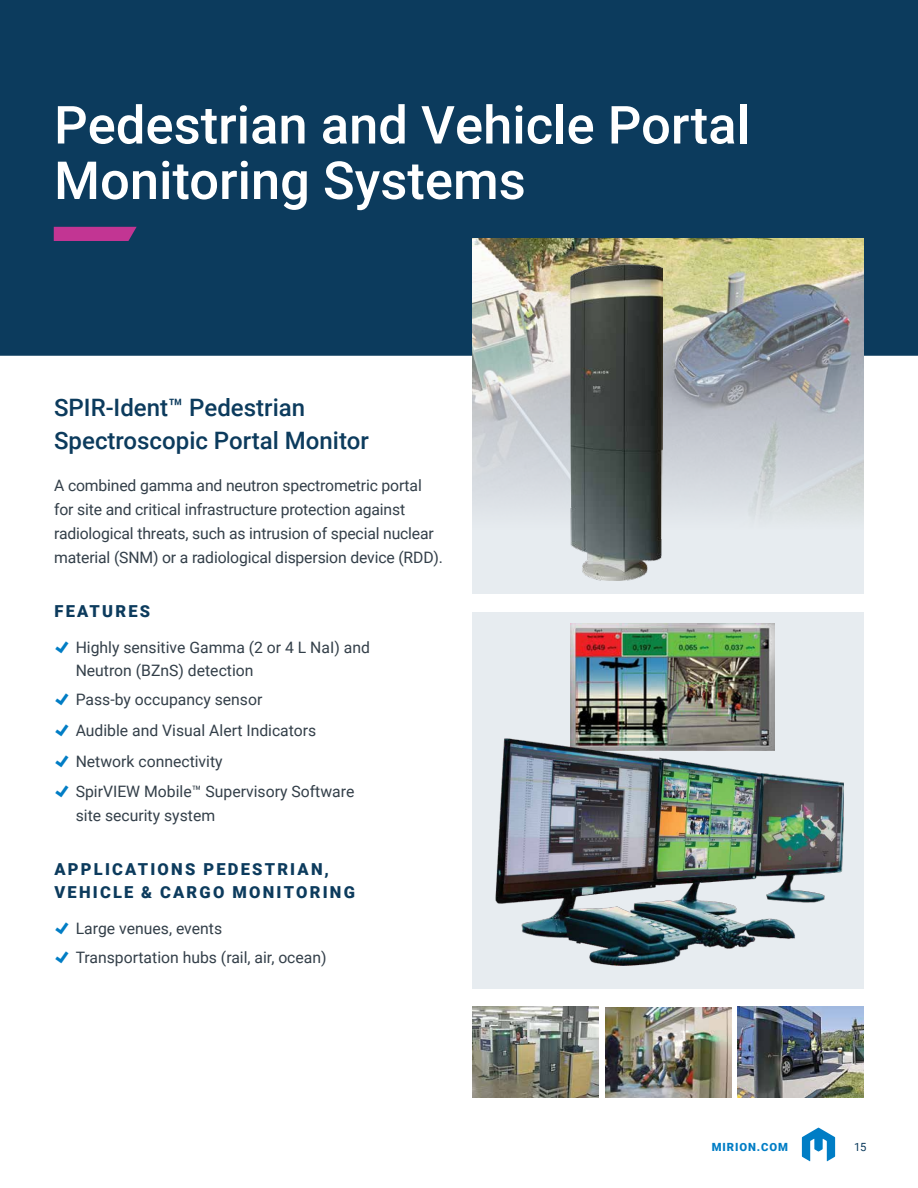
<style>
.page{position:relative;width:918px;height:1188px;background:#fff}
.page>*{position:absolute;margin:0;border:0;box-sizing:border-box;transform-origin:0 0}
.t1{font:500 52.5px/55.5px "Roboto";color:#fff}
.t2{font:500 24px/33px "Roboto";color:#0c3b5d}
.t3{font:900 16.5px/22.5px "Roboto";letter-spacing:.135em;color:#0c3b5d}
.t4{font:15.75px/24px "Roboto";color:#333f49}
.t5{font:900 11.25px "Roboto";letter-spacing:.085em;color:#007dc5}
.t6{font:11.25px "Roboto";color:#0c3b5d}
</style>
<div class="page">
<svg style="left:802px;top:1128px;width:33px;height:33px"></svg>
<div style="left:472px;top:612px;width:392px;height:377px;background:#e7ecf0"></div>
<img style="left:570px;top:624px;width:205px;height:114px">
<div style="left:0;top:0;width:918px;height:356px;background:#0c3b5d"></div>
<div style="left:472px;top:238px;width:392px;height:356px;background:#e7ecf0"></div>
<img style="left:472px;top:238px;width:392px;height:291px">
<svg style="left:54px;top:227px;width:83px;height:14px"></svg>
<img style="left:571px;top:264px;width:92px;height:316px">
<img style="left:496px;top:738px;width:348px;height:228px">
<img style="left:605px;top:1007px;width:127px;height:91px">
<img style="left:737px;top:1007px;width:127px;height:91px">
<img style="left:472px;top:1007px;width:127px;height:91px">
<h1 class="t1" style="left:54px;top:95px;width:697px">Pedestrian and Vehicle Portal<br>Monitoring Systems</h1>
<h2 class="t2" style="left:54px;top:390px;width:316px">SPIR-Ident™ Pedestrian<br>Spectroscopic Portal Monitor</h2>
<p class="t4" style="left:54px;top:473px;width:390px">A combined gamma and neutron spectrometric portal for site and critical infrastructure protection against radiological threats, such as intrusion of special nuclear material (SNM) or a radiological dispersion device (RDD).</p>
<p class="t3" style="left:54px;top:600px;width:97px">FEATURES</p>
<p class="t4" style="left:76px;top:636px;width:296px;line-height:22.5px">Highly sensitive Gamma (2 or 4 L NaI) and<br>Neutron (BZnS) detection</p>
<p class="t4" style="left:76px;top:684px;width:280px;line-height:30.8px">Pass-by occupancy sensor<br>Audible and Visual Alert Indicators<br>Network connectivity<br>SpirVIEW Mobile™ Supervisory Software</p>
<p class="t4" style="left:76px;top:803px;width:141px">site security system</p>
<p class="t3" style="left:54px;top:858px;width:302px">APPLICATIONS PEDESTRIAN,<br>VEHICLE &amp; CARGO MONITORING</p>
<p class="t4" style="left:76px;top:913px;width:252px;line-height:29.2px">Large venues, events<br>Transportation hubs (rail, air, ocean)</p>
<p class="t5" style="left:712px;top:1139px;width:78px">MIRION.COM</p>
<p class="t6" style="left:854px;top:1139px;width:14px">15</p>
</div>
